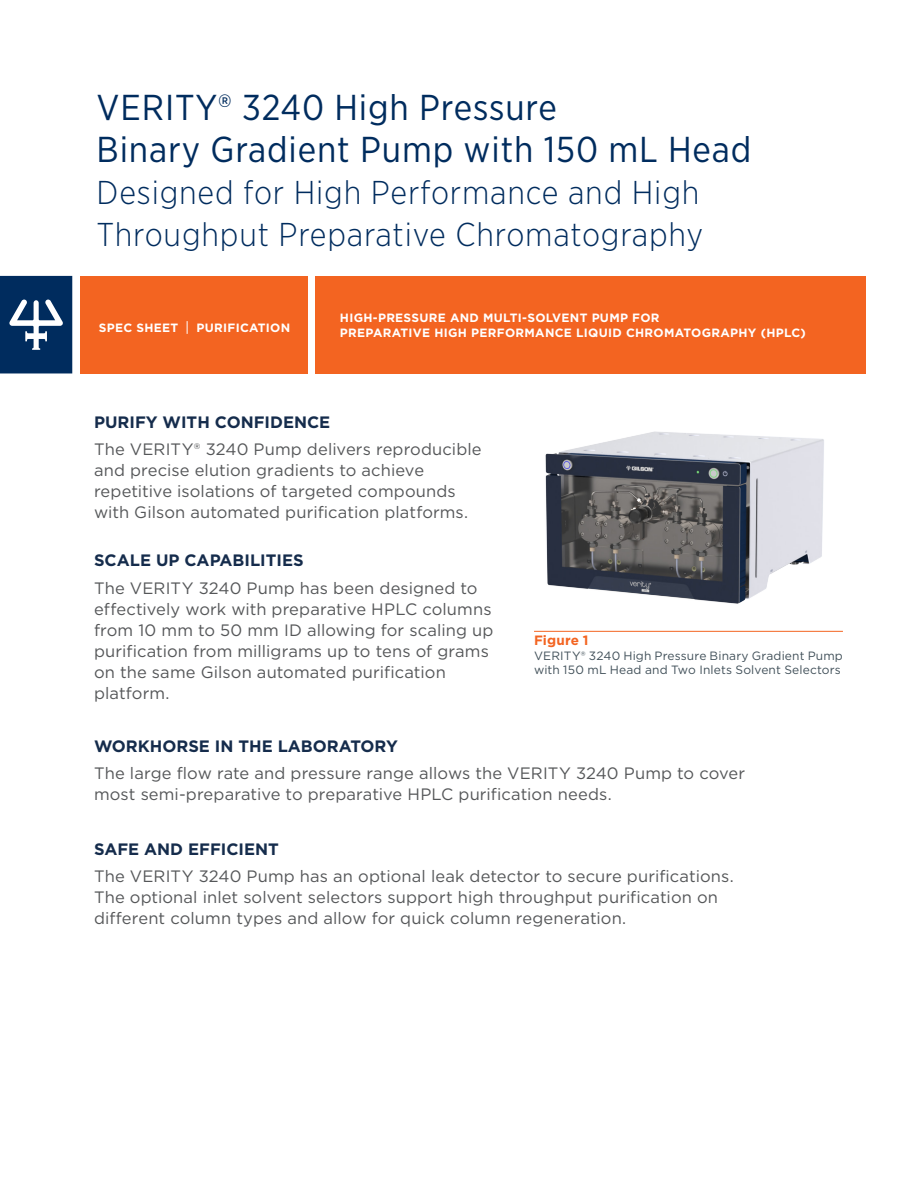
<style>
.page{position:relative;width:918px;height:1188px;background:#fff}
.page>*{position:absolute;margin:0;border:0;box-sizing:border-box;transform-origin:0 0}
.HEADLINES{font:36px/42px "Gotham Narrow";letter-spacing:.025em;color:#002c5e}
.HEADLINES-2{font:300 33px/42px "Gotham Narrow";letter-spacing:.025em;color:#002c5e}
.BODY{font:16.5px/21px "Gotham";letter-spacing:.005em;color:#555759}
.Body_Medium{font:700 16.5px "Gotham";color:#152c4c}
.BODY-2{font:700 16.5px "Gotham";color:#152c4c}
.t1{font:700 13.5px "Gotham";letter-spacing:.005em;color:#f36421}
.SPEC_SHEET{font:700 12px/14.4px "Gotham";letter-spacing:.025em;color:#fff}
.t2{font:12px/14.4px "Gotham";letter-spacing:.01em;color:#415059}
</style>
<div class="page">
<div style="left:81px;top:276px;width:227px;height:97px;background:#f36421"></div>
<svg style="left:0;top:276px;width:72px;height:97px;background:#204672"></svg>
<div style="left:315px;top:276px;width:551px;height:97px;background:#f36421"></div>
<svg style="left:187px;top:321px;width:1px;height:13px"></svg>
<img style="left:534px;top:431px;width:309px;height:200px">
<hr style="left:534px;top:631px;width:309px;height:1px;background:#f36421">
<p class="HEADLINES" style="left:97px;top:86px;width:656px">VERITY® 3240 High Pressure<br>Binary Gradient Pump with 150 mL Head</p>
<p class="HEADLINES-2" style="left:97px;top:171px;width:608px">Designed for High Performance and High<br>Throughput Preparative Chromatography</p>
<p class="SPEC_SHEET" style="left:99px;top:321px;width:81px">SPEC SHEET</p>
<p class="SPEC_SHEET" style="left:197px;top:321px;width:95px">PURIFICATION</p>
<p class="SPEC_SHEET" style="left:340px;top:311px;width:467px">HIGH-PRESSURE AND MULTI-SOLVENT PUMP FOR<br>PREPARATIVE HIGH PERFORMANCE LIQUID CHROMATOGRAPHY (HPLC)</p>
<p class="Body_Medium" style="left:94px;top:411px;width:238px">PURIFY WITH CONFIDENCE</p>
<p class="BODY" style="left:94px;top:438px;width:389px">The VERITY® 3240 Pump delivers reproducible and precise elution gradients to achieve repetitive isolations of targeted compounds with Gilson automated purification platforms.</p>
<p class="Body_Medium" style="left:94px;top:550px;width:211px">SCALE UP CAPABILITIES</p>
<p class="BODY" style="left:94px;top:577px;width:401px">The VERITY 3240 Pump has been designed to effectively work with preparative HPLC columns from 10 mm to 50 mm ID allowing for scaling up purification from milligrams up to tens of grams on the same Gilson automated purification platform.</p>
<p class="Body_Medium" style="left:94px;top:735px;width:305px">WORKHORSE IN THE LABORATORY</p>
<p class="BODY" style="left:94px;top:762px;width:653px">The large flow rate and pressure range allows the VERITY 3240 Pump to cover most semi-preparative to preparative HPLC purification needs.</p>
<p class="t1" style="left:534px;top:631px;width:56px">Figure 1</p>
<p class="t2" style="left:534px;top:648px;width:310px">VERITY® 3240 High Pressure Binary Gradient Pump with 150 mL Head and Two Inlets Solvent Selectors</p>
<p class="BODY-2" style="left:94px;top:838px;width:186px">SAFE AND EFFICIENT</p>
<p class="BODY" style="left:94px;top:866px;width:641px">The VERITY 3240 Pump has an optional leak detector to secure purifications.<br>The optional inlet solvent selectors support high throughput purification on different column types and allow for quick column regeneration.</p>
</div>
